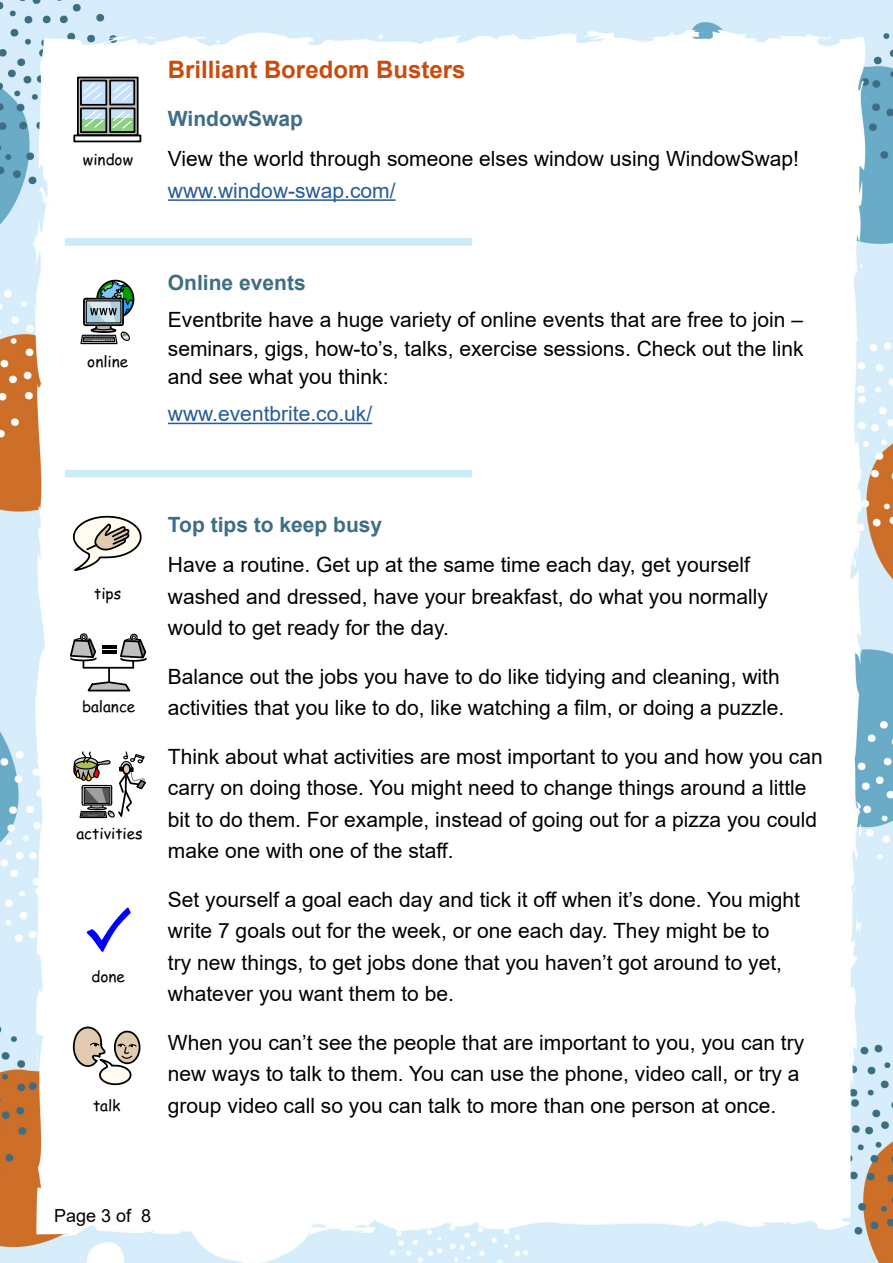
<style>
.page{position:relative;width:893px;height:1263px;background:#fff}
.page>*{position:absolute;margin:0;border:0;box-sizing:border-box;transform-origin:0 0}
.t1{font:700 24px "Arial";color:#ca4b0c}
.t2{font:21.3px "Comic Sans MS Regular";color:#000}
.t3{font:21px/31.5px "Arial";color:#000}
.t4{font:21px "Arial";color:#275b9b}
.t5{font:700 21px "Arial";color:#3d6e84}
.t6{font:18px "Arial";color:#000}
</style>
<div class="page">
<img style="left:0;top:0;width:893px;height:1263px">
<hr style="left:168px;top:199px;width:228px;height:2px;background:#275b9b">
<hr style="left:168px;top:423px;width:204px;height:1px;background:#275b9b">
<svg style="left:72px;top:76px;width:70px;height:67px"></svg>
<svg style="left:80px;top:279px;width:55px;height:66px"></svg>
<div style="left:65px;top:238px;width:407px;height:8px;background:#caebf8"></div>
<div style="left:65px;top:470px;width:407px;height:7px;background:#caebf8"></div>
<svg style="left:68px;top:515px;width:74px;height:57px"></svg>
<svg style="left:69px;top:633px;width:79px;height:59px"></svg>
<hr style="left:102px;top:645px;width:14px;height:3px;background:#000">
<hr style="left:102px;top:651px;width:14px;height:3px;background:#000">
<svg style="left:68px;top:750px;width:79px;height:69px"></svg>
<svg style="left:85px;top:905px;width:47px;height:49px"></svg>
<svg style="left:72px;top:1025px;width:69px;height:61px"></svg>
<p class="t1" style="left:168px;top:53px;width:299px">Brilliant Boredom Busters</p>
<p class="t5" style="left:168px;top:104px;width:137px">WindowSwap</p>
<p class="t3" style="left:168px;top:143px;width:633px">View the world through someone elses window using WindowSwap!</p>
<p class="t4" style="left:168px;top:176px;width:229px">www.window-swap.com/</p>
<p class="t2" style="left:83px;top:146px;width:52px">window</p>
<p class="t2" style="left:173px;top:146px;width:42px">online</p>
<p class="t2" style="left:264px;top:146px;width:33px">chat</p>
<p class="t2" style="left:337px;top:146px;width:61px">listening</p>
<p class="t2" style="left:87px;top:348px;width:42px">online</p>
<p class="t5" style="left:168px;top:268px;width:139px">Online events</p>
<p class="t3" style="left:168px;top:305px;width:637px;line-height:28.5px;text-align:justify">Eventbrite have a huge variety of online events that are free to join – seminars, gigs, how-to’s, talks, exercise sessions. Check out the link and see what you think:</p>
<p class="t4" style="left:168px;top:399px;width:206px">www.eventbrite.co.uk/</p>
<p class="t5" style="left:168px;top:510px;width:216px">Top tips to keep busy</p>
<p class="t3" style="left:168px;top:549px;width:601px">Have a routine. Get up at the same time each day, get yourself washed and dressed, have your breakfast, do what you normally would to get ready for the day.</p>
<p class="t3" style="left:168px;top:660px;width:618px">Balance out the jobs you have to do like tidying and cleaning, with activities that you like to do, like watching a film, or doing a puzzle.</p>
<p class="t3" style="left:168px;top:740px;width:656px">Think about what activities are most important to you and how you can carry on doing those. You might need to change things around a little bit to do them. For example, instead of going out for a pizza you could make one with one of the staff.</p>
<p class="t3" style="left:168px;top:883px;width:633px">Set yourself a goal each day and tick it off when it’s done. You might write 7 goals out for the week, or one each day. They might be to<br>try new things, to get jobs done that you haven’t got around to yet, whatever you want them to be.</p>
<p class="t3" style="left:168px;top:1026px;width:638px">When you can’t see the people that are important to you, you can try new ways to talk to them. You can use the phone, video call, or try a g oup video call so you can talk to more than one person at once.</p>
<p class="t2" style="left:94px;top:579px;width:29px">tips</p>
<p class="t2" style="left:178px;top:579px;width:55px">balance</p>
<p class="t2" style="left:272px;top:579px;width:68px">activities</p>
<p class="t2" style="left:82px;top:692px;width:55px">balance</p>
<p class="t2" style="left:176px;top:692px;width:68px">activities</p>
<p class="t2" style="left:76px;top:820px;width:68px">activities</p>
<p class="t2" style="left:81px;top:826px;width:56px">sensory</p>
<p class="t2" style="left:274px;top:826px;width:29px">tips</p>
<p class="t2" style="left:359px;top:826px;width:55px">balance</p>
<p class="t2" style="left:91px;top:954px;width:28px">new</p>
<p class="t2" style="left:181px;top:954px;width:29px">tips</p>
<p class="t2" style="left:265px;top:954px;width:55px">balance</p>
<p class="t2" style="left:359px;top:954px;width:68px">activities</p>
<p class="t2" style="left:92px;top:962px;width:35px">done</p>
<p class="t2" style="left:93px;top:1091px;width:29px">talk</p>
<p class="t2" style="left:164px;top:1091px;width:75px">care home</p>
<p class="t6" style="left:54px;top:1203px;width:99px">Page 3 of 8</p>
</div>
